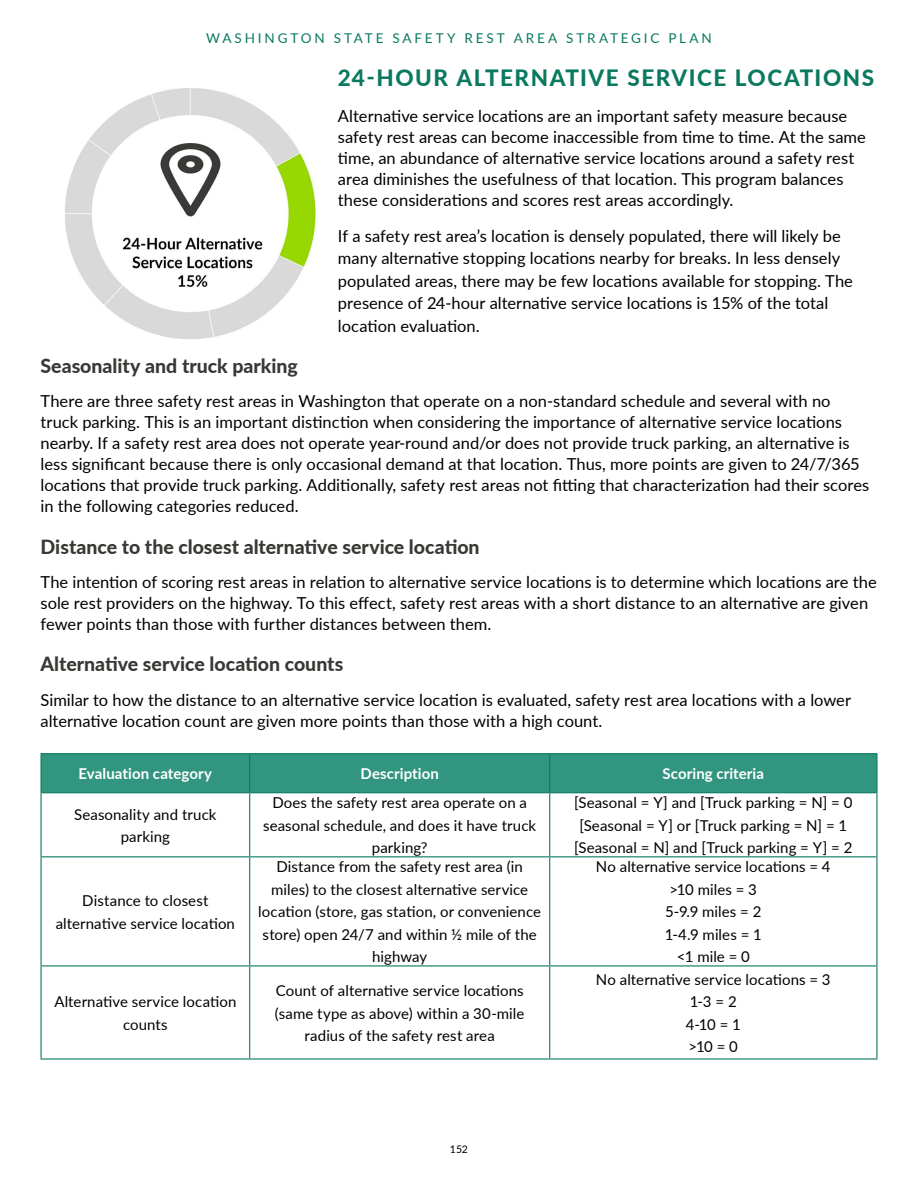
<style>
.page{position:relative;width:918px;height:1188px;background:#fff}
.page>*{position:absolute;margin:0;border:0;box-sizing:border-box;transform-origin:0 0}
.Heading_1{font:800 22.5px "Lato";letter-spacing:.07em;color:#0a7960}
.Heading_2{font:800 19.5px "Lato";color:#383935}
.Body_Copy{font:16.5px/21px "Lato";color:#000}
.Table_text_10pt{font:15px/22.5px "Lato";letter-spacing:.005em;color:#000;text-align:center}
.TABLE_Head_WHITE{font:700 15px "Lato";letter-spacing:.005em;color:#fff}
.t1{font:13.5px "Lato";letter-spacing:.215em;color:#0a7960}
.t2{font:10.5px "Lato";color:#000}
</style>
<div class="page">
<div style="left:42px;top:754px;width:834px;height:38px;background:#329580"></div>
<hr style="left:249px;top:754px;width:1px;height:38px;background:#0a7960">
<hr style="left:549px;top:754px;width:1px;height:38px;background:#0a7960">
<hr style="left:876px;top:754px;width:2px;height:38px;background:#0a7960">
<hr style="left:249px;top:793px;width:1px;height:63px;background:#0a7960">
<hr style="left:549px;top:793px;width:1px;height:63px;background:#0a7960">
<hr style="left:876px;top:793px;width:2px;height:63px;background:#0a7960">
<hr style="left:40px;top:856px;width:210px;height:1px;background:#0a7960">
<hr style="left:250px;top:856px;width:300px;height:1px;background:#0a7960">
<hr style="left:249px;top:857px;width:1px;height:108px;background:#0a7960">
<hr style="left:550px;top:856px;width:328px;height:1px;background:#0a7960">
<hr style="left:549px;top:857px;width:1px;height:108px;background:#0a7960">
<hr style="left:876px;top:857px;width:2px;height:108px;background:#0a7960">
<hr style="left:40px;top:965px;width:210px;height:2px;background:#0a7960">
<hr style="left:250px;top:965px;width:300px;height:2px;background:#0a7960">
<hr style="left:249px;top:967px;width:1px;height:91px;background:#0a7960">
<hr style="left:550px;top:965px;width:328px;height:2px;background:#0a7960">
<hr style="left:549px;top:967px;width:1px;height:91px;background:#0a7960">
<hr style="left:876px;top:967px;width:2px;height:91px;background:#0a7960">
<hr style="left:40px;top:793px;width:2px;height:63px;background:#0a7960">
<hr style="left:40px;top:857px;width:2px;height:108px;background:#0a7960">
<hr style="left:40px;top:967px;width:2px;height:91px;background:#0a7960">
<hr style="left:40px;top:1058px;width:210px;height:2px;background:#0a7960">
<hr style="left:250px;top:1058px;width:300px;height:2px;background:#0a7960">
<hr style="left:550px;top:1058px;width:328px;height:2px;background:#0a7960">
<hr style="left:40px;top:753px;width:210px;height:1px;background:#0a7960">
<hr style="left:40px;top:754px;width:2px;height:38px;background:#0a7960">
<hr style="left:250px;top:753px;width:300px;height:1px;background:#0a7960">
<hr style="left:550px;top:753px;width:328px;height:1px;background:#0a7960">
<hr style="left:40px;top:792px;width:210px;height:1px;background:#0a7960">
<hr style="left:250px;top:792px;width:300px;height:1px;background:#0a7960">
<hr style="left:550px;top:792px;width:328px;height:1px;background:#0a7960">
<img style="left:65px;top:88px;width:251px;height:251px">
<p class="t1" style="left:206px;top:29px;width:507px">WASHINGTON STATE SAFETY REST AREA STRATEGIC PLAN</p>
<p class="Heading_1" style="left:338px;top:61px;width:538px">24-HOUR ALTERNATIVE SERVICE LOCATIONS</p>
<p class="Body_Copy" style="left:338px;top:104px;width:529px">Alternative service locations are an important safety measure because safety rest areas can become inaccessible from time to time. At the same time, an abundance of alternative service locations around a safety rest area diminishes the usefulness of that location. This program balances these considerations and scores rest areas accordingly.</p>
<p class="Body_Copy" style="left:338px;top:224px;width:517px;line-height:22.5px">If a safety rest area’s location is densely populated, there will likely be many alternative stopping locations nearby for breaks. In less densely populated areas, there may be few locations available for stopping. The presence of 24-hour alternative service locations is 15% of the total location evaluation.</p>
<p class="Heading_2" style="left:40px;top:351px;width:259px">Seasonality and truck parking</p>
<p class="Body_Copy" style="left:40px;top:390px;width:830px">There are three safety rest areas in Washington that operate on a non-standard schedule and several with no truck parking. This is an important distinction when considering the importance of alternative service locations nearby. If a safety rest area does not operate year-round and/or does not provide truck parking, an alternative is less significant because there is only occasional demand at that location. Thus, more points are given to 24/7/365 locations that provide truck parking. Additionally, safety rest areas not fitting that characterization had their scores in the following categories reduced.</p>
<p class="Heading_2" style="left:40px;top:532px;width:441px">Distance to the closest alternative service location</p>
<p class="Body_Copy" style="left:40px;top:571px;width:838px">The intention of scoring rest areas in relation to alternative service locations is to determine which locations are the sole rest providers on the highway. To this effect, safety rest areas with a short distance to an alternative are given fewer points than those with further distances between them.</p>
<p class="Heading_2" style="left:40px;top:650px;width:305px">Alternative service location counts</p>
<p class="Body_Copy" style="left:40px;top:689px;width:812px">Similar to how the distance to an alternative service location is evaluated, safety rest area locations with a lower alternative location count are given more points than those with a high count.</p>
<p class="TABLE_Head_WHITE" style="left:79px;top:763px;width:135px">Evaluation category</p>
<p class="TABLE_Head_WHITE" style="left:360px;top:763px;width:80px">Description</p>
<p class="TABLE_Head_WHITE" style="left:663px;top:763px;width:103px">Scoring criteria</p>
<p class="Table_text_10pt" style="left:74px;top:802px;width:144px">Seasonality and truck parking</p>
<p class="Table_text_10pt" style="left:263px;top:791px;width:275px">Does the safety rest area operate on a seasonal schedule, and does it have truck parking?</p>
<p class="Table_text_10pt" style="left:574px;top:791px;width:280px">[Seasonal = Y] and [Truck parking = N] = 0</p>
<p class="Table_text_10pt" style="left:579px;top:814px;width:269px">[Seasonal = Y] or [Truck parking = N] = 1</p>
<p class="Table_text_10pt" style="left:574px;top:836px;width:280px">[Seasonal = N] and [Truck parking = Y] = 2</p>
<p class="Table_text_10pt" style="left:56px;top:889px;width:181px">Distance to closest alternative service location</p>
<p class="Table_text_10pt" style="left:258px;top:855px;width:284px">Distance from the safety rest area (in miles) to the closest alternative service location (store, gas station, or convenience store) open 24/7 and within ½ mile of the highway</p>
<p class="Table_text_10pt" style="left:596px;top:855px;width:236px">No alternative service locations = 4</p>
<p class="Table_text_10pt" style="left:670px;top:878px;width:89px">&gt;10 miles = 3</p>
<p class="Table_text_10pt" style="left:665px;top:900px;width:98px">5-9.9 miles = 2</p>
<p class="Table_text_10pt" style="left:665px;top:923px;width:99px">1-4.9 miles = 1</p>
<p class="Table_text_10pt" style="left:677px;top:945px;width:75px">&lt;1 mile = 0</p>
<p class="Table_text_10pt" style="left:54px;top:990px;width:184px">Alternative service location counts</p>
<p class="Table_text_10pt" style="left:275px;top:979px;width:251px">Count of alternative service locations (same type as above) within a 30-mile radius of the safety rest area</p>
<p class="t2" style="left:450px;top:1142px;width:20px">152</p>
<p class="Table_text_10pt" style="left:596px;top:967px;width:236px">No alternative service locations = 3</p>
<p class="Table_text_10pt" style="left:690px;top:990px;width:48px">1-3 = 2</p>
<p class="Table_text_10pt" style="left:686px;top:1012px;width:57px">4-10 = 1</p>
<p class="Table_text_10pt" style="left:689px;top:1035px;width:51px">&gt;10 = 0</p>
</div>
